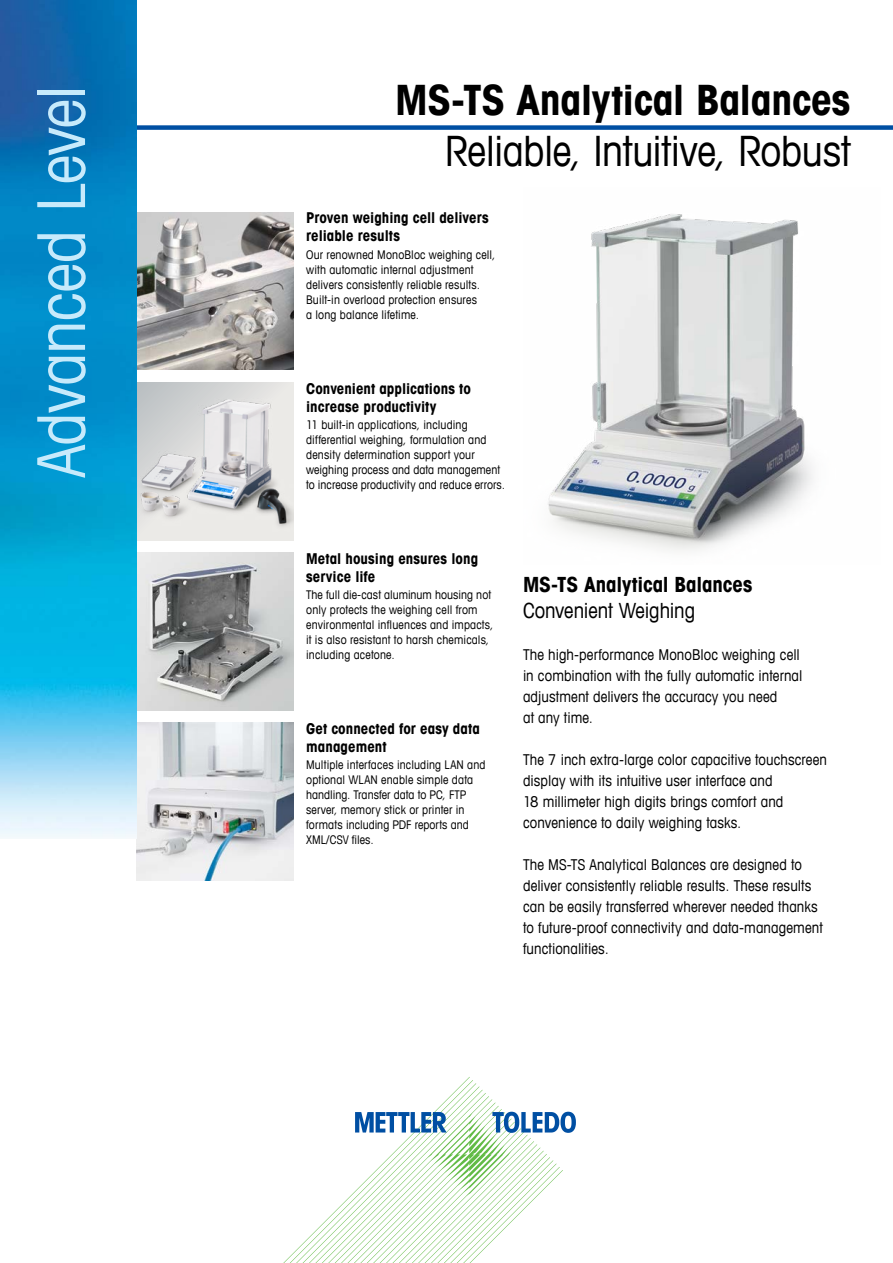
<style>
.page{position:relative;width:893px;height:1263px;background:#fff}
.page>*{position:absolute;margin:0;border:0;box-sizing:border-box;transform-origin:0 0}
.t1{font:condensed 66px "Avant Garde Com";letter-spacing:-.015em;color:#c7eafb}
.t2{font:condensed 42px "Avant Garde Com";letter-spacing:-.01em;color:#000}
.t3{font:700 condensed 42px "Avant Garde Com";letter-spacing:-.01em;color:#000}
.t4{font:700 condensed 21px "Avant Garde Com";letter-spacing:-.005em;color:#000}
.t5{font:condensed 21px "Avant Garde Com";letter-spacing:-.005em;color:#000}
.t6{font:condensed 15px/21px "Avant Garde Com";letter-spacing:.005em;color:#000}
.t7{font:700 condensed 15px/18px "Avant Garde Com";letter-spacing:.005em;color:#000}
.t8{font:condensed 12px/15px "Avant Garde Com";letter-spacing:.01em;color:#000}
</style>
<div class="page">
<img style="left:136px;top:723px;width:157px;height:157px">
<img style="left:136px;top:213px;width:157px;height:157px">
<img style="left:136px;top:553px;width:157px;height:157px">
<img style="left:548px;top:214px;width:265px;height:337px">
<img style="left:136px;top:383px;width:157px;height:157px">
<div style="left:111px;top:125px;width:782px;height:5px;background:#004fa3"></div>
<svg style="left:283px;top:1077px;width:293px;height:186px"></svg>
<img style="left:0;top:0;width:136px;height:838px">
<h1 class="t1" style="left:21px;top:478px;width:394px;rotate:-90deg">Advanced Level</h1>
<h2 class="t3" style="left:395px;top:73px;width:457px">MS-TS Analytical Balances</h2>
<h2 class="t2" style="left:445px;top:125px;width:407px">Reliable, Intuitive, Robust</h2>
<p class="t7" style="left:306px;top:209px;width:184px">Proven weighing cell delivers reliable results</p>
<p class="t8" style="left:306px;top:247px;width:191px">Our renowned MonoBloc weighing cell, with automatic internal adjustment delivers consistently reliable results.<br>Built-in overload protection ensures<br>a long balance lifetime.</p>
<p class="t7" style="left:306px;top:379px;width:166px">Convenient applications to increase productivity</p>
<p class="t8" style="left:306px;top:417px;width:200px">11 built-in applications, including differential weighing, formulation and density determination support your weighing process and data management to increase productivity and reduce errors.</p>
<p class="t7" style="left:306px;top:549px;width:174px">Metal housing ensures long service life</p>
<p class="t8" style="left:306px;top:587px;width:189px">The full die-cast aluminum housing not only protects the weighing cell from environmental influences and impacts, it is also resistant to harsh chemicals, including acetone.</p>
<p class="t7" style="left:306px;top:719px;width:175px">Get connected for easy data management</p>
<p class="t8" style="left:306px;top:757px;width:181px">Multiple interfaces including LAN and optional WLAN enable simple data handling. Transfer data to PC, FTP server, memory stick or printer in formats including PDF reports and<br>XML/CSV files.</p>
<h3 class="t4" style="left:523px;top:571px;width:231px">MS-TS Analytical Balances</h3>
<h3 class="t5" style="left:523px;top:597px;width:174px">Convenient Weighing</h3>
<p class="t6" style="left:523px;top:643px;width:281px">The high-performance MonoBloc weighing cell in combination with the fully automatic internal adjustment delivers the accuracy you need<br>at any time.</p>
<p class="t6" style="left:523px;top:748px;width:306px">The 7 inch extra-large color capacitive touchscreen display with its intuitive user interface and<br>18 millimeter high digits brings comfort and convenience to daily weighing tasks.</p>
<p class="t6" style="left:523px;top:853px;width:301px">The MS-TS Analytical Balances are designed to deliver consistently reliable results. These results can be easily transferred wherever needed thanks to future-proof connectivity and data-management functionalities.</p>
</div>
